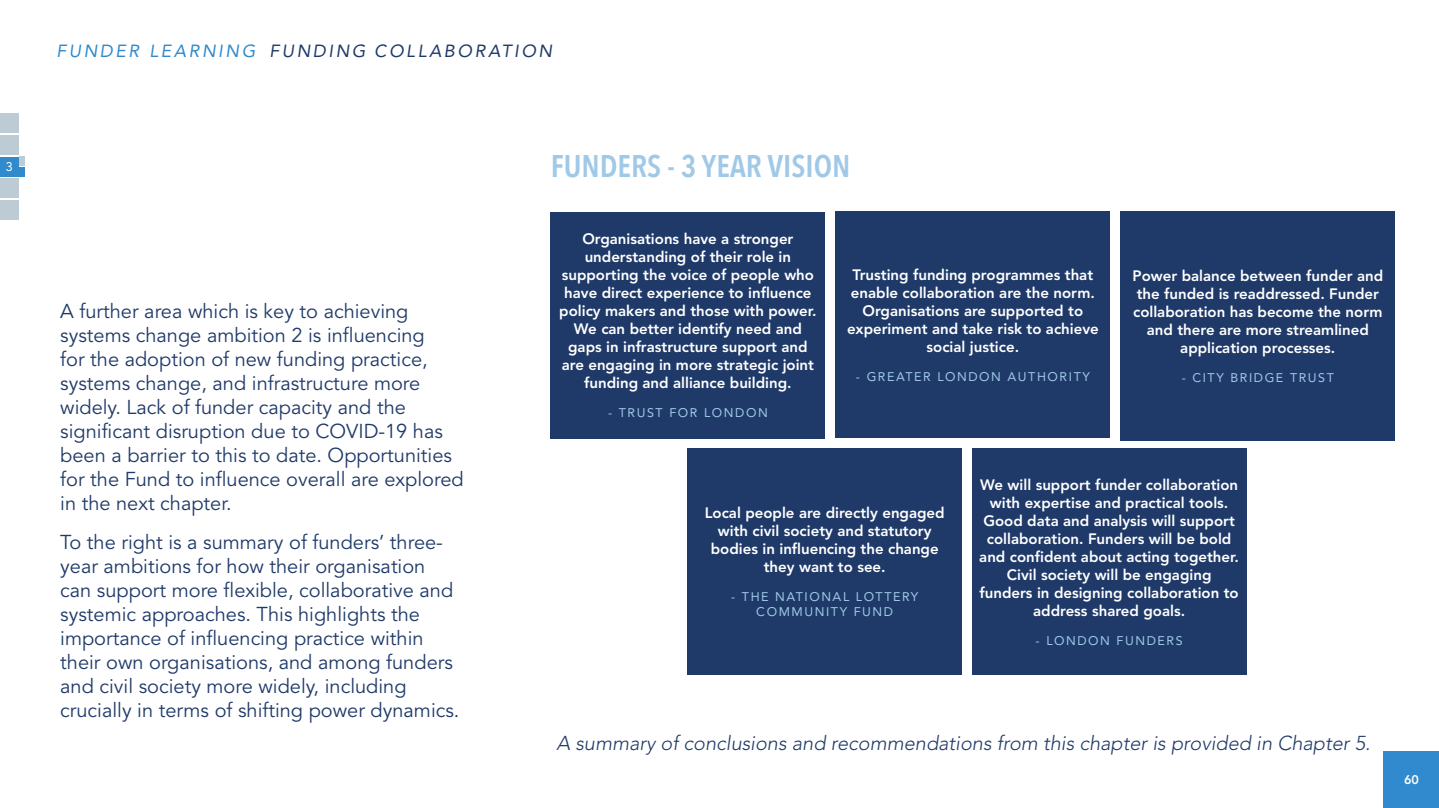
<style>
.page{position:relative;width:1439px;height:808px;background:#fff}
.page>*{position:absolute;margin:0;border:0;box-sizing:border-box;transform-origin:0 0}
.t1{font:600 31.25px "Avenir Next Condensed";color:#a0c9e8}
.t2{font:20px/24px "Avenir";color:#1f3a69}
.t3{font:italic 300 20px "Avenir";color:#1f3a69}
.t4{font:italic 17.5px "Avenir";letter-spacing:.15em;color:#1f3a69}
.t5{font:800 15px/18px "Avenir";color:#fff;text-align:center}
.t6{font:12.5px/15px "Avenir";letter-spacing:.125em;color:#a0c9e8;text-align:center}
.t7{font:800 12.5px "Avenir";color:#fff}
.t8{font:12.5px "Avenir";color:#fff}
.s1{color:#308acc}
</style>
<div class="page">
<div style="left:1383px;top:751px;width:56px;height:57px;background:#308acd"></div>
<div style="left:0;top:135px;width:19px;height:20px;background:#bdccd4"></div>
<div style="left:0;top:113px;width:19px;height:20px;background:#bdccd4"></div>
<div style="left:0;top:157px;width:19px;height:20px;background:#308acc"></div>
<div style="left:0;top:178px;width:19px;height:20px;background:#bdccd4"></div>
<div style="left:0;top:200px;width:19px;height:20px;background:#bdccd4"></div>
<div style="left:551px;top:212px;width:274px;height:226px;background:#1f3a69"></div>
<div style="left:836px;top:212px;width:274px;height:226px;background:#1f3a69"></div>
<div style="left:687px;top:448px;width:275px;height:227px;background:#1f3a69"></div>
<div style="left:1120px;top:212px;width:275px;height:229px;background:#1f3a69"></div>
<div style="left:972px;top:448px;width:274px;height:227px;background:#1f3a69"></div>
<div style="left:20px;top:157px;width:5px;height:9px;background:#bdccd4"></div>
<div style="left:20px;top:167px;width:5px;height:10px;background:#308acc"></div>
<p class="t8" style="left:6px;top:160px;width:8px">3</p>
<p class="t4" style="left:56px;top:40px;width:497px"><span class="s1">FUNDER LEARNING</span> FUNDING COLLABORATION</p>
<p class="t2" style="left:60px;top:300px;width:405px">A further area which is key to achieving systems change ambition 2 is influencing<br>for the adoption of new funding practice, systems change, and infrastructure more widely. Lack of funder capacity and the significant disruption due to COVID-19 has been a barrier to this to date. Opportunities for the Fund to influence overall are explored in the next chapter.</p>
<p class="t2" style="left:60px;top:530px;width:401px">To the right is a summary of funders’ three&shy;year ambitions for how their organisation can support more flexible, collaborative and systemic approaches. This highlights the importance of influencing practice within their own organisations, and among funders and civil society more widely, including crucially in terms of shifting power dynamics.</p>
<h1 class="t1" style="left:551px;top:139px;width:301px">FUNDERS - 3 YEAR VISION</h1>
<p class="t5" style="left:559px;top:230px;width:259px">Organisations have a stronger understanding of their role in supporting the voice of people who have direct experience to influence policy makers and those with power.<br>We can better identify need and gaps in infrastructure support and are engaging in more strategic joint funding and alliance building.</p>
<p class="t6" style="left:608px;top:405px;width:161px">- TRUST FOR LONDON</p>
<p class="t5" style="left:847px;top:265px;width:253px">Trusting funding programmes that enable collaboration are the norm.<br>Organisations are supported to experiment and take risk to achieve social justice.</p>
<p class="t6" style="left:856px;top:369px;width:235px">- GREATER LONDON AUTHORITY</p>
<p class="t5" style="left:1132px;top:267px;width:252px">Power balance between funder and the funded is readdressed. Funder collaboration has become the norm and there are more streamlined application processes.</p>
<p class="t6" style="left:1181px;top:371px;width:154px">- CITY BRIDGE TRUST</p>
<p class="t5" style="left:705px;top:504px;width:241px">Local people are directly engaged with civil society and statutory bodies in influencing the change they want to see.</p>
<p class="t6" style="left:731px;top:589px;width:189px">- THE NATIONAL LOTTERY<br>COMMUNITY FUND</p>
<p class="t5" style="left:979px;top:476px;width:261px">We will support funder collaboration with expertise and practical tools.<br>Good data and analysis will support collaboration. Funders will be bold and confident about acting together.<br>Civil society will be engaging funders in designing collaboration to address shared goals.</p>
<p class="t6" style="left:1035px;top:633px;width:149px">- LONDON FUNDERS</p>
<h2 class="t3" style="left:556px;top:732px;width:815px">A summary of conclusions and recommendations from this chapter is provided in Chapter 5.</h2>
<p class="t7" style="left:1404px;top:772px;width:16px">60</p>
</div>
